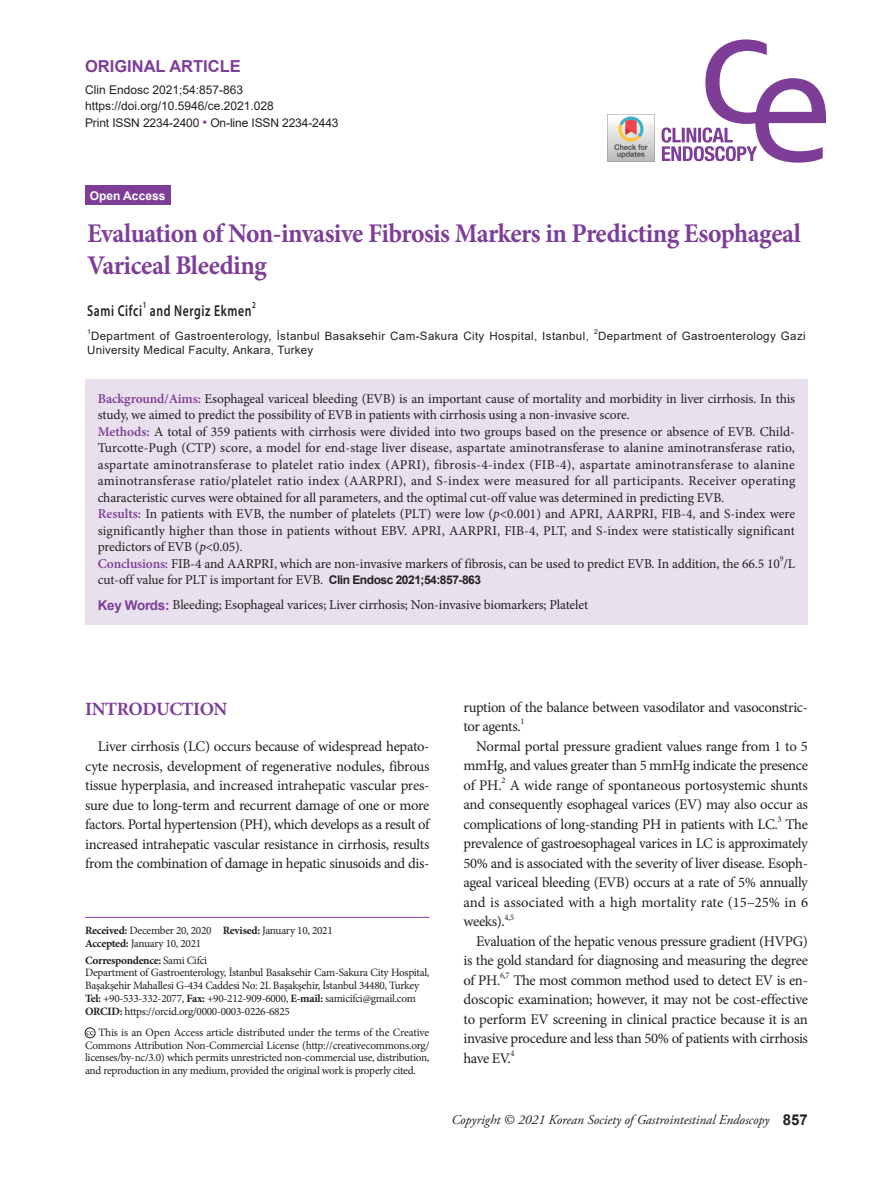
<style>
.page{position:relative;width:893px;height:1191px;background:#fff}
.page>*{position:absolute;margin:0;border:0;box-sizing:border-box;transform-origin:0 0}
.Main_Head{font:700 27px/32.4px "Minion Pro";letter-spacing:-.02em;color:#7e3e98;scale:.95 1}
.대제목{font:700 18.75px "Minion Pro";letter-spacing:-.02em;color:#7e3e98}
.ORIGINAL_ARTICLE{font:700 16.5px "Arial";color:#7e3e98}
.저자명{font:600 15.75px "Myriad Pro";letter-spacing:.05em;color:#231f20;scale:.75 1}
.본문{font:14.7px/19.5px "Minion Pro";letter-spacing:-.025em;color:#231f20;text-align:justify}
.소개_박스내용{font:13.5px/16.5px "Minion Pro";letter-spacing:-.01em;color:#231f20;text-align:justify}
.소개_박스내용_Key_words{font:13.5px "Minion Pro";letter-spacing:-.015em;color:#231f20}
.t1{font:italic 13.5px "Adobe Garamond Pro";color:#231f20}
.ORIGINAL_ARTICLE-내{font:12px "Arial";color:#231f20}
.Open_Access{font:700 12px "Arial";color:#fff}
.저자명_내용{font:11.55px "Arial";letter-spacing:.03em;color:#231f20}
.본문_밑_저자소개{font:11.25px/12.8px "Minion Pro";letter-spacing:-.025em;color:#231f20}
.본문_밑_저자소개2{font:11.25px/12.8px "Minion Pro";letter-spacing:-.03em;color:#231f20;text-align:justify}
.저자명-2{font:600 9.15px "Myriad Pro";color:#231f20;scale:.75 1}
.본문-2{font:8.55px "Minion Pro";color:#231f20}
.소개_박스내용-2{font:7.8px "Minion Pro";color:#231f20}
.저자명_내용-2{font:6.75px "Arial";color:#231f20}
.s1{font-size:13.5px;color:#7e3e98}
.s2{font-weight:600;color:#7e3e98}
.s3{font-style:italic}
.s4{font-family:"Arial";font-weight:700;font-size:12px}
.s5{font-family:"Arial";font-weight:700;color:#7e3e98}
.s6{font-weight:700}
.s7{font-family:"Arial";font-weight:700;font-style:normal;font-size:15px}
</style>
<div class="page">
<svg style="left:661px;top:39px;width:165px;height:124px"></svg>
<div style="left:85px;top:186px;width:85px;height:19px;background:#7e3e98"></div>
<div style="left:85px;top:379px;width:723px;height:245px;background:#e9e0ee"></div>
<div style="left:85px;top:1027px;width:10px;height:10px;border:1px solid #231f20;border-radius:50%"></div>
<svg style="left:86px;top:1031px;width:8px;height:4px"></svg>
<hr style="left:85px;top:917px;width:344px;height:1px;background:#7e3e98">
<img style="left:608px;top:116px;width:46px;height:46px">
<p class="ORIGINAL_ARTICLE" style="left:85px;top:55px;width:157px">ORIGINAL ARTICLE</p>
<p class="ORIGINAL_ARTICLE-내" style="left:85px;top:82px;width:160px">Clin Endosc 2021;54:857-863</p>
<p class="ORIGINAL_ARTICLE-내" style="left:85px;top:98px;width:190px">https://doi.org/10.5946/ce.2021.028</p>
<p class="ORIGINAL_ARTICLE-내" style="left:85px;top:114px;width:255px">Print ISSN 2234-2400 <span class="s1">•</span> On-line ISSN 2234-2443</p>
<p class="Open_Access" style="left:90px;top:187px;width:77px">Open Access</p>
<p class="Main_Head" style="left:87px;top:217px;width:753px">Evaluation of Non-invasive Fibrosis Markers in Predicting Esophageal<br>Variceal Bleeding</p>
<p class="저자명" style="left:87px;top:300px;width:75px">Sami Cifci</p>
<p class="저자명-2" style="left:143px;top:299px;width:6px">1</p>
<p class="저자명" style="left:150px;top:300px;width:137px">and Nergiz Ekmen</p>
<p class="저자명-2" style="left:252px;top:299px;width:6px">2</p>
<p class="저자명_내용-2" style="left:87px;top:327px;width:5px">1</p>
<p class="저자명_내용" style="left:91px;top:328px;width:499px">Department of Gastroenterology, İstanbul Basaksehir Cam-Sakura City Hospital, Istanbul,</p>
<p class="저자명_내용-2" style="left:594px;top:327px;width:5px">2</p>
<p class="저자명_내용" style="left:598px;top:328px;width:209px">Department of Gastroenterology Gazi</p>
<p class="저자명_내용" style="left:87px;top:342px;width:228px">University Medical Faculty, Ankara, Turkey</p>
<p class="소개_박스내용" style="left:98px;top:390px;width:699px"><span class="s2">Background/Aims:</span> Esophageal variceal bleeding (EVB) is an important cause of mortality and morbidity in liver cirrhosis. In this study, we aimed to predict the possibility of EVB in patients with cirrhosis using a non-invasive score.</p>
<p class="소개_박스내용" style="left:98px;top:423px;width:699px"><span class="s2">Methods:</span> A total of 359 patients with cirrhosis were divided into two groups based on the presence or absence of EVB. Child-Turcotte-Pugh (CTP) score, a model for end-stage liver disease, aspartate aminotransferase to alanine aminotransferase ratio, aspartate aminotransferase to platelet ratio index (APRI), fibrosis-4-index (FIB-4), aspartate aminotransferase to alanine aminotransferase ratio/platelet ratio index (AARPRI), and S-index were measured for all participants. Receiver operating characteristic curves were obtained for all parameters, and the optimal cut-off value was determined in predicting EVB.</p>
<p class="소개_박스내용" style="left:98px;top:506px;width:699px"><span class="s2">Results:</span> In patients with EVB, the number of platelets (PLT) were low (<span class="s3">p</span>&lt;0.001) and APRI, AARPRI, FIB-4, and S-index were significantly higher than those in patients without EBV. APRI, AARPRI, FIB-4, PLT, and S-index were statistically significant predictors of EVB (<span class="s3">p</span>&lt;0.05).</p>
<p class="소개_박스내용" style="left:98px;top:555px;width:699px"><span class="s2">Conclusions:</span> FIB-4 and AARPRI, which are non-invasive markers of fibrosis, can be used to predict EVB. In addition, the 66.5 10 /L</p>
<p class="소개_박스내용-2" style="left:780px;top:553px;width:5px">9</p>
<p class="소개_박스내용" style="left:98px;top:572px;width:385px">cut-off value for PLT is important for EVB. <span class="s4">Clin Endosc 2021;54:857-863</span></p>
<p class="소개_박스내용_Key_words" style="left:98px;top:596px;width:492px"><span class="s5">Key Words:</span> Bleeding; Esophageal varices; Liver cirrhosis; Non-invasive biomarkers; Platelet</p>
<p class="대제목" style="left:85px;top:696px;width:144px">INTRODUCTION</p>
<p class="본문" style="left:85px;top:737px;width:346px;text-indent:13px">Liver cirrhosis (LC) occurs because of widespread hepato&shy;cyte necrosis, development of regenerative nodules, fibrous tissue hyperplasia, and increased intrahepatic vascular pres&shy;sure due to long-term and recurrent damage of one or more factors. Portal hypertension (PH), which develops as a result of increased intrahepatic vascular resistance in cirrhosis, results from the combination of damage in hepatic sinusoids and dis-</p>
<p class="본문_밑_저자소개" style="left:85px;top:924px;width:249px"><span class="s6">Received:</span> December 20, 2020 <span class="s6">Revised:</span> January 10, 2021<br><span class="s6">Accepted:</span> January 10, 2021</p>
<p class="본문_밑_저자소개" style="left:85px;top:953px;width:346px"><span class="s6">Correspondence:</span> Sami Cifci<br>Department of Gastroenterology, İstanbul Basaksehir Cam-Sakura City Hospital,<br>Başakşehir Mahallesi G-434 Caddesi No: 2L Başakşehir, İstanbul 34480, Turkey</p>
<p class="본문_밑_저자소개" style="left:85px;top:992px;width:332px"><span class="s6">Tel:</span> +90-533-332-2077, <span class="s6">Fax:</span> +90-212-909-6000, <span class="s6">E-mail:</span> samicifci@gmail.com<br><span class="s6">ORCID:</span> https://orcid.org/0000-0003-0226-6825</p>
<p class="본문_밑_저자소개2" style="left:85px;top:1026px;width:346px;text-indent:13px">This is an Open Access article distributed under the terms of the Creative Commons Attribution Non-Commercial License (http://creativecommons.org/ licenses/by-nc/3.0) which permits unrestricted non-commercial use, distribution, and reproduction in any medium, provided the original work is properly cited.</p>
<p class="본문" style="left:463px;top:697px;width:346px">ruption of the balance between vasodilator and vasoconstric&shy;tor agents.</p>
<p class="본문-2" style="left:520px;top:716px;width:6px">1</p>
<p class="본문" style="left:463px;top:736px;width:346px;text-indent:13px">Normal portal pressure gradient values range from 1 to 5 mmHg, and values greater than 5 mmHg indicate the presence of PH.</p>
<p class="본문-2" style="left:502px;top:774px;width:6px">2</p>
<p class="본문" style="left:463px;top:775px;width:346px;text-indent:46px">A wide range of spontaneous portosystemic shunts and consequently esophageal varices (EV) may also occur as complications of long-standing PH in patients with LC.</p>
<p class="본문-2" style="left:777px;top:813px;width:6px">3</p>
<p class="본문" style="left:463px;top:814px;width:346px;text-indent:322px">The prevalence of gastroesophageal varices in LC is approximately 50% and is associated with the severity of liver disease. Esoph&shy;ageal variceal bleeding (EVB) occurs at a rate of 5% annually and is associated with a high mortality rate (15–25% in 6 weeks).</p>
<p class="본문-2" style="left:504px;top:911px;width:11px">4,5</p>
<p class="본문" style="left:463px;top:931px;width:346px;text-indent:13px">Evaluation of the hepatic venous pressure gradient (HVPG) is the gold standard for diagnosing and measuring the degree of PH.</p>
<p class="본문-2" style="left:500px;top:969px;width:11px">6,7</p>
<p class="본문" style="left:463px;top:970px;width:346px;text-indent:50px">The most common method used to detect EV is en&shy;doscopic examination; however, it may not be cost-effective to perform EV screening in clinical practice because it is an invasive procedure and less than 50% of patients with cirrhosis have EV.</p>
<p class="본문-2" style="left:511px;top:1047px;width:6px">4</p>
<p class="t1" style="left:451px;top:1111px;width:358px">Copyright © 2021 Korean Society of Gastrointestinal Endoscopy <span class="s7">857</span></p>
</div>
